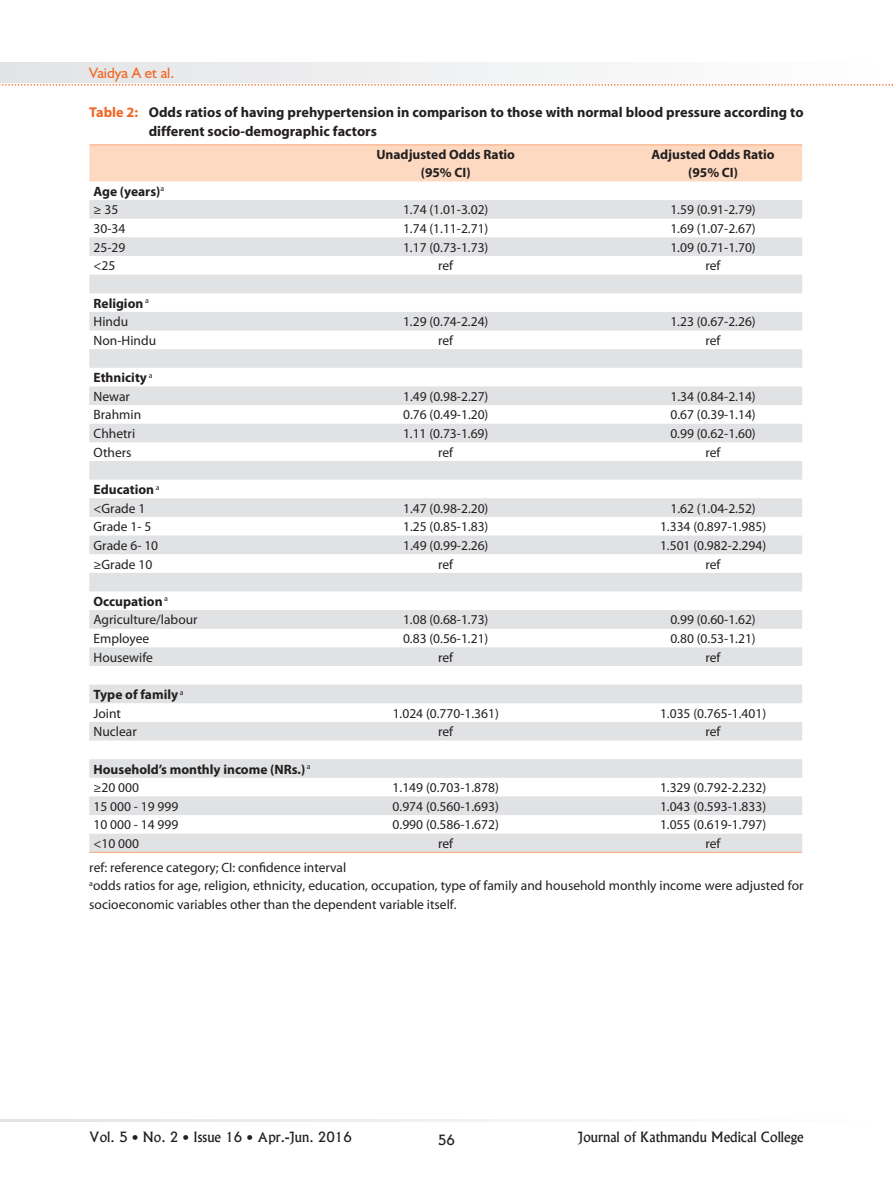
<style>
.page{position:relative;width:893px;height:1191px;background:#fff}
.page>*{position:absolute;margin:0;border:0;box-sizing:border-box;transform-origin:0 0}
.t1{font:15px "Humanist 521 BT";color:#f36421}
.t2{font:700 14.25px/18.8px "Myriad";color:#231f20}
.t3{font:13.5px/18.6px "Myriad Pro";color:#231f20}
.t4{font:13.5px/18.8px "Myriad";color:#231f20}
.t5{font:700 13.5px/18.6px "Myriad Pro";color:#231f20}
.t6{font:13.5px "Alaska";color:#231f20}
.t7{font:700 13.5px/18px "Myriad";color:#231f20;text-align:center}
.s1{color:#f36421}
.s2{font-weight:400}
.s3{font-weight:700}
</style>
<div class="page">
<svg style="left:0;top:1119px;width:577px;height:2px"></svg>
<svg style="left:0;top:63px;width:893px;height:23px"></svg>
<div style="left:89px;top:145px;width:713px;height:36px;background:#fdd9c1"></div>
<svg style="left:89px;top:200px;width:713px;height:652px;fill:#e8e9eb"></svg>
<hr style="left:89px;top:144px;width:713px;height:1px;background:#f9ad80">
<hr style="left:89px;top:852px;width:535px;height:1px;background:#f9ad80">
<hr style="left:624px;top:852px;width:178px;height:1px;background:#f9ad80">
<p class="t1" style="left:89px;top:63px;width:86px">Vaidya A et al.</p>
<p class="t2" style="left:149px;top:104px;width:656px;text-indent:-60px"><span class="s1">Table 2:</span> Odds ratios of having prehypertension in comparison to those with normal blood pressure according to different socio-demographic factors</p>
<p class="t7" style="left:376px;top:147px;width:140px">Unadjusted Odds Ratio (95% CI)</p>
<p class="t7" style="left:651px;top:147px;width:125px">Adjusted Odds Ratio (95% CI)</p>
<p class="t5" style="left:94px;top:183px;width:72px">Age (years)<sup>a </sup><span class="s2">≥ 35</span></p>
<p class="t3" style="left:403px;top:202px;width:87px">1.74 (1.01-3.02)</p>
<p class="t3" style="left:670px;top:202px;width:87px">1.59 (0.91-2.79)</p>
<p class="t3" style="left:94px;top:220px;width:33px">30-34</p>
<p class="t3" style="left:403px;top:220px;width:87px">1.74 (1.11-2.71)</p>
<p class="t3" style="left:670px;top:220px;width:87px">1.69 (1.07-2.67)</p>
<p class="t3" style="left:94px;top:239px;width:33px">25-29</p>
<p class="t3" style="left:403px;top:239px;width:87px">1.17 (0.73-1.73)</p>
<p class="t3" style="left:670px;top:239px;width:87px">1.09 (0.71-1.70)</p>
<p class="t3" style="left:94px;top:258px;width:23px">&lt;25</p>
<p class="t3" style="left:438px;top:258px;width:16px">ref</p>
<p class="t3" style="left:706px;top:258px;width:16px">ref</p>
<p class="t5" style="left:94px;top:295px;width:57px">Religion <sup>a<br></sup><span class="s2">Hindu</span></p>
<p class="t3" style="left:403px;top:313px;width:87px">1.29 (0.74-2.24)</p>
<p class="t3" style="left:670px;top:313px;width:87px">1.23 (0.67-2.26)</p>
<p class="t3" style="left:94px;top:332px;width:64px">Non-Hindu</p>
<p class="t3" style="left:438px;top:332px;width:16px">ref</p>
<p class="t3" style="left:706px;top:332px;width:16px">ref</p>
<p class="t5" style="left:94px;top:369px;width:60px">Ethnicity <sup>a<br></sup><span class="s2">Newar</span></p>
<p class="t3" style="left:403px;top:388px;width:87px">1.49 (0.98-2.27)</p>
<p class="t3" style="left:670px;top:388px;width:87px">1.34 (0.84-2.14)</p>
<p class="t3" style="left:94px;top:407px;width:49px">Brahmin</p>
<p class="t3" style="left:403px;top:407px;width:87px">0.76 (0.49-1.20)</p>
<p class="t3" style="left:670px;top:407px;width:87px">0.67 (0.39-1.14)</p>
<p class="t3" style="left:94px;top:425px;width:43px">Chhetri</p>
<p class="t3" style="left:403px;top:425px;width:87px">1.11 (0.73-1.69)</p>
<p class="t3" style="left:670px;top:425px;width:87px">0.99 (0.62-1.60)</p>
<p class="t3" style="left:94px;top:444px;width:40px">Others</p>
<p class="t3" style="left:438px;top:444px;width:16px">ref</p>
<p class="t3" style="left:706px;top:444px;width:16px">ref</p>
<p class="t5" style="left:94px;top:481px;width:68px">Education <sup>a </sup><span class="s2">&lt;Grade 1</span></p>
<p class="t3" style="left:403px;top:500px;width:87px">1.47 (0.98-2.20)</p>
<p class="t3" style="left:670px;top:500px;width:87px">1.62 (1.04-2.52)</p>
<p class="t3" style="left:94px;top:518px;width:59px">Grade 1- 5</p>
<p class="t3" style="left:403px;top:518px;width:87px">1.25 (0.85-1.83)</p>
<p class="t3" style="left:660px;top:518px;width:108px">1.334 (0.897-1.985)</p>
<p class="t3" style="left:94px;top:537px;width:66px">Grade 6- 10</p>
<p class="t3" style="left:403px;top:537px;width:87px">1.49 (0.99-2.26)</p>
<p class="t3" style="left:660px;top:537px;width:108px">1.501 (0.982-2.294)</p>
<p class="t3" style="left:94px;top:556px;width:60px">≥Grade 10</p>
<p class="t3" style="left:438px;top:556px;width:16px">ref</p>
<p class="t3" style="left:706px;top:556px;width:16px">ref</p>
<p class="t3" style="left:94px;top:593px;width:106px"><span class="s3">Occupation</span> <sup>a<br></sup>Agriculture/labour</p>
<p class="t3" style="left:403px;top:611px;width:87px">1.08 (0.68-1.73)</p>
<p class="t3" style="left:670px;top:611px;width:87px">0.99 (0.60-1.62)</p>
<p class="t3" style="left:94px;top:630px;width:57px">Employee</p>
<p class="t3" style="left:403px;top:630px;width:87px">0.83 (0.56-1.21)</p>
<p class="t3" style="left:670px;top:630px;width:87px">0.80 (0.53-1.21)</p>
<p class="t3" style="left:94px;top:649px;width:61px">Housewife</p>
<p class="t3" style="left:438px;top:649px;width:16px">ref</p>
<p class="t3" style="left:706px;top:649px;width:16px">ref</p>
<p class="t5" style="left:94px;top:686px;width:92px">Type of family <sup>a<br></sup><span class="s2">Joint</span></p>
<p class="t3" style="left:393px;top:705px;width:108px">1.024 (0.770-1.361)</p>
<p class="t3" style="left:660px;top:705px;width:108px">1.035 (0.765-1.401)</p>
<p class="t3" style="left:94px;top:723px;width:45px">Nuclear</p>
<p class="t3" style="left:438px;top:723px;width:16px">ref</p>
<p class="t3" style="left:706px;top:723px;width:16px">ref</p>
<p class="t5" style="left:94px;top:761px;width:219px">Household’s monthly income (NRs.) <sup>a </sup><span class="s2">≥20 000</span></p>
<p class="t3" style="left:393px;top:779px;width:108px">1.149 (0.703-1.878)</p>
<p class="t3" style="left:660px;top:779px;width:108px">1.329 (0.792-2.232)</p>
<p class="t3" style="left:94px;top:798px;width:86px">15 000 - 19 999</p>
<p class="t3" style="left:393px;top:798px;width:108px">0.974 (0.560-1.693)</p>
<p class="t3" style="left:660px;top:798px;width:108px">1.043 (0.593-1.833)</p>
<p class="t3" style="left:94px;top:816px;width:86px">10 000 - 14 999</p>
<p class="t3" style="left:393px;top:816px;width:108px">0.990 (0.586-1.672)</p>
<p class="t3" style="left:660px;top:816px;width:108px">1.055 (0.619-1.797)</p>
<p class="t3" style="left:94px;top:835px;width:47px">&lt;10 000</p>
<p class="t3" style="left:438px;top:835px;width:16px">ref</p>
<p class="t3" style="left:706px;top:835px;width:16px">ref</p>
<p class="t4" style="left:89px;top:858px;width:716px">ref: reference category; CI: confidence interval<br><sup>a</sup>odds ratios for age, religion, ethnicity, education, occupation, type of family and household monthly income were adjusted for socioeconomic variables other than the dependent variable itself.</p>
<p class="t6" style="left:89px;top:1129px;width:264px">Vol. 5 • No. 2 • Issue 16 • Apr.-Jun. 2016</p>
<p class="t6" style="left:578px;top:1129px;width:227px">Journal of Kathmandu Medical College</p>
<p class="t6" style="left:438px;top:1131px;width:19px">56</p>
</div>
